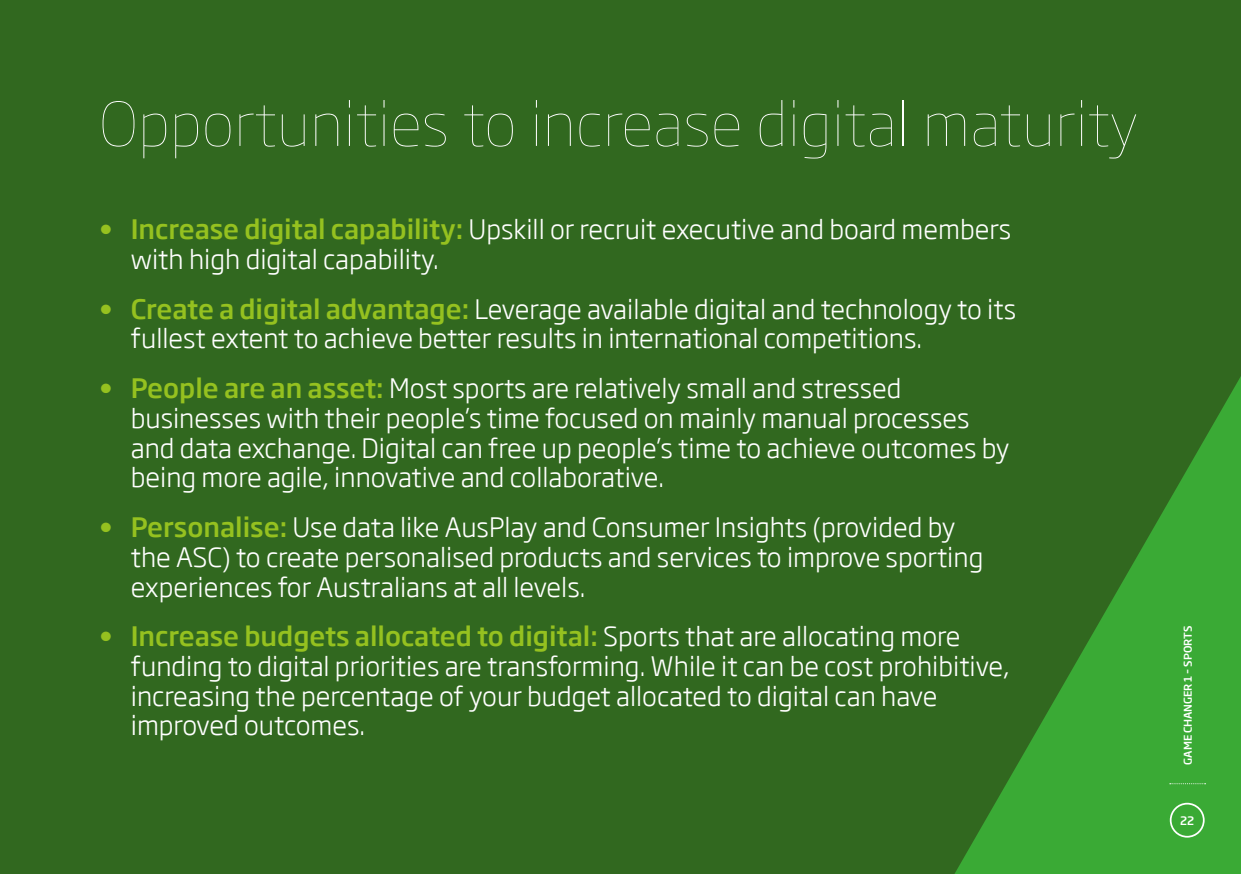
<style>
.page{position:relative;width:1241px;height:874px;background:#fff}
.page>*{position:absolute;margin:0;border:0;box-sizing:border-box;transform-origin:0 0}
.t1{font:100 59.5px "Soho Gothic Std";letter-spacing:.01em;color:#fff}
.t2{font:300 26.25px/29.8px "Soho Gothic Std";color:#fff}
.t3{font:500 11.38px "Soho Gothic Std";color:#fff}
.t4{font:500 10.5px "Soho Gothic Std";letter-spacing:-.005em;color:#fff}
.s1{font-weight:500;color:#95c11f}
</style>
<div class="page">
<div style="left:0;top:0;width:1240px;height:873px;background:#31681f"></div>
<svg style="left:955px;top:378px;width:285px;height:495px"></svg>
<div style="left:1169px;top:802px;width:35px;height:35px;border:2px solid #fff;border-radius:50%"></div>
<svg style="left:1169px;top:782px;width:36px;height:1px"></svg>
<h1 class="t1" style="left:99px;top:86px;width:1039px">Opportunities to increase digital maturity</h1>
<p class="t2" style="left:131px;top:215px;width:881px;text-indent:-32px"><span class="s1">• Increase digital capability:</span> Upskill or recruit executive and board members with high digital capability.</p>
<p class="t2" style="left:131px;top:294px;width:886px;text-indent:-32px"><span class="s1">• Create a digital advantage:</span> Leverage available digital and technology to its fullest extent to achieve better results in international competitions.</p>
<p class="t2" style="left:131px;top:373px;width:880px;text-indent:-32px"><span class="s1">• People are an asset:</span> Most sports are relatively small and stressed businesses with their people’s time focused on mainly manual processes and data exchange. Digital can free up people’s time to achieve outcomes by being more agile, innovative and collaborative.</p>
<p class="t2" style="left:131px;top:512px;width:854px;text-indent:-32px"><span class="s1">• Personalise:</span> Use data like AusPlay and Consumer Insights (provided by the ASC) to create personalised products and services to improve sporting experiences for Australians at all levels.</p>
<p class="t2" style="left:131px;top:621px;width:880px;text-indent:-32px"><span class="s1">• Increase budgets allocated to digital:</span> Sports that are allocating more funding to digital priorities are transforming. While it can be cost prohibitive, increasing the percentage of your budget allocated to digital can have improved outcomes.</p>
<p class="t4" style="left:1180px;top:764px;width:140px;rotate:-90deg">GAME CHANGER 1 – SPORTS</p>
<p class="t3" style="left:1179px;top:812px;width:16px">22</p>
</div>
